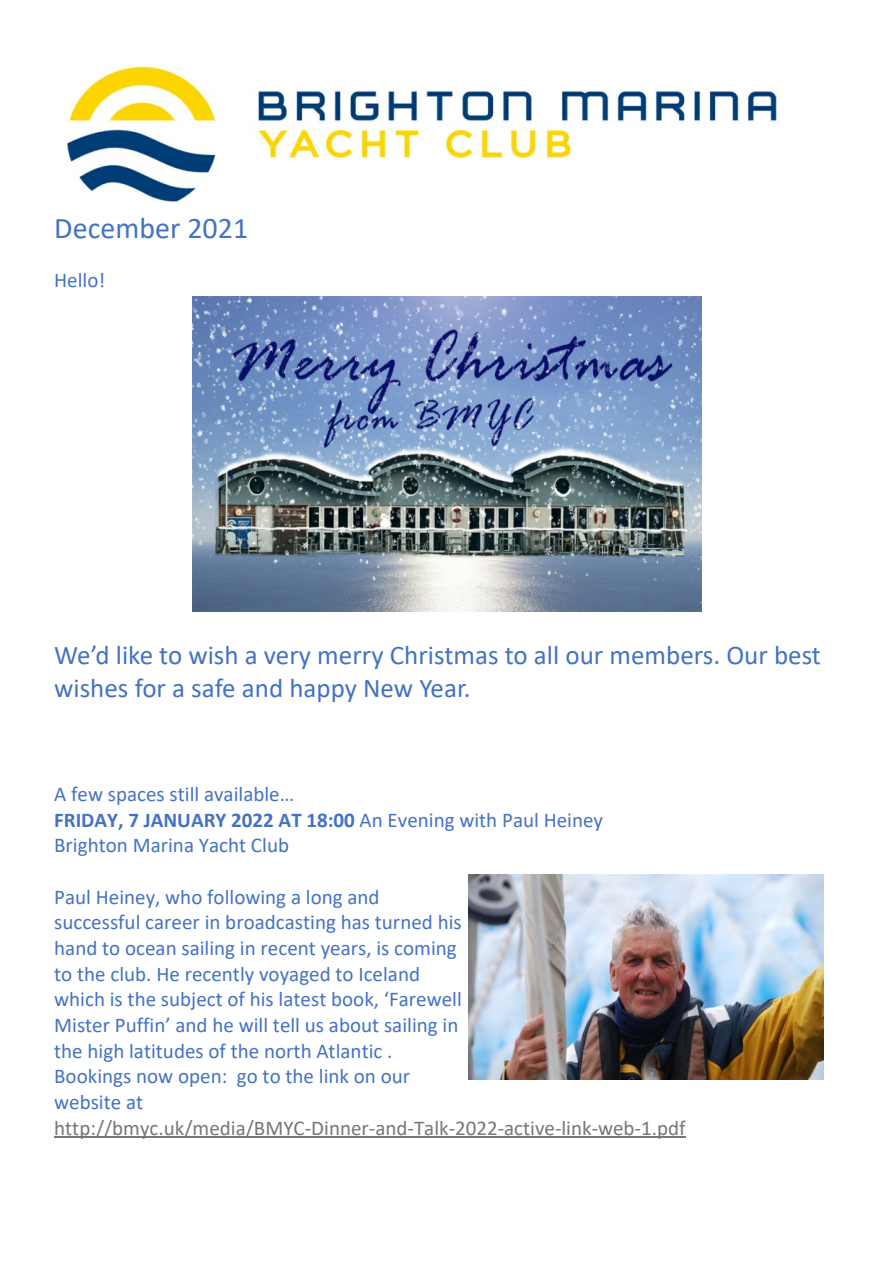
<style>
.page{position:relative;width:894px;height:1264px;background:#fff}
.page>*{position:absolute;margin:0;border:0;box-sizing:border-box;transform-origin:0 0}
.t1{font:30px "Calibri";color:#4472c4}
.t2{font:27px/33px "Calibri";color:#4472c4}
.t3{font:21px/25.7px "Calibri";color:#4472c4}
.t4{font:21px "Calibri";color:#777}
.s1{font-weight:700}
</style>
<div class="page">
<img style="left:66px;top:66px;width:712px;height:136px">
<hr style="left:54px;top:1136px;width:631px;height:1px;background:#777">
<img style="left:192px;top:296px;width:509px;height:315px">
<img style="left:468px;top:874px;width:355px;height:205px">
<h1 class="t1" style="left:54px;top:215px;width:195px">December 2021</h1>
<p class="t3" style="left:54px;top:269px;width:53px">Hello!</p>
<p class="t2" style="left:54px;top:640px;width:768px">We’d like to wish a very merry Christmas to all our members. Our best wishes for a safe and happy New Year.</p>
<p class="t3" style="left:54px;top:782px;width:550px">A few spaces still available…<br><span class="s1">FRIDAY, 7 JANUARY 2022 AT 18:00</span> An Evening with Paul Heiney<br>Brighton Marina Yacht Club</p>
<p class="t3" style="left:54px;top:885px;width:409px">Paul Heiney, who following a long and successful career in broadcasting has turned his hand to ocean sailing in recent years, is coming to the club. He recently voyaged to Iceland which is the subject of his latest book, ‘Farewell Mister Puffin’ and he will tell us about sailing in the high latitudes of the north Atlantic .<br>Bookings now open: go to the link on our website at</p>
<p class="t4" style="left:54px;top:1118px;width:632px">http://bmyc.uk/media/BMYC-Dinner-and-Talk-2022-active-link-web-1.pdf</p>
</div>
